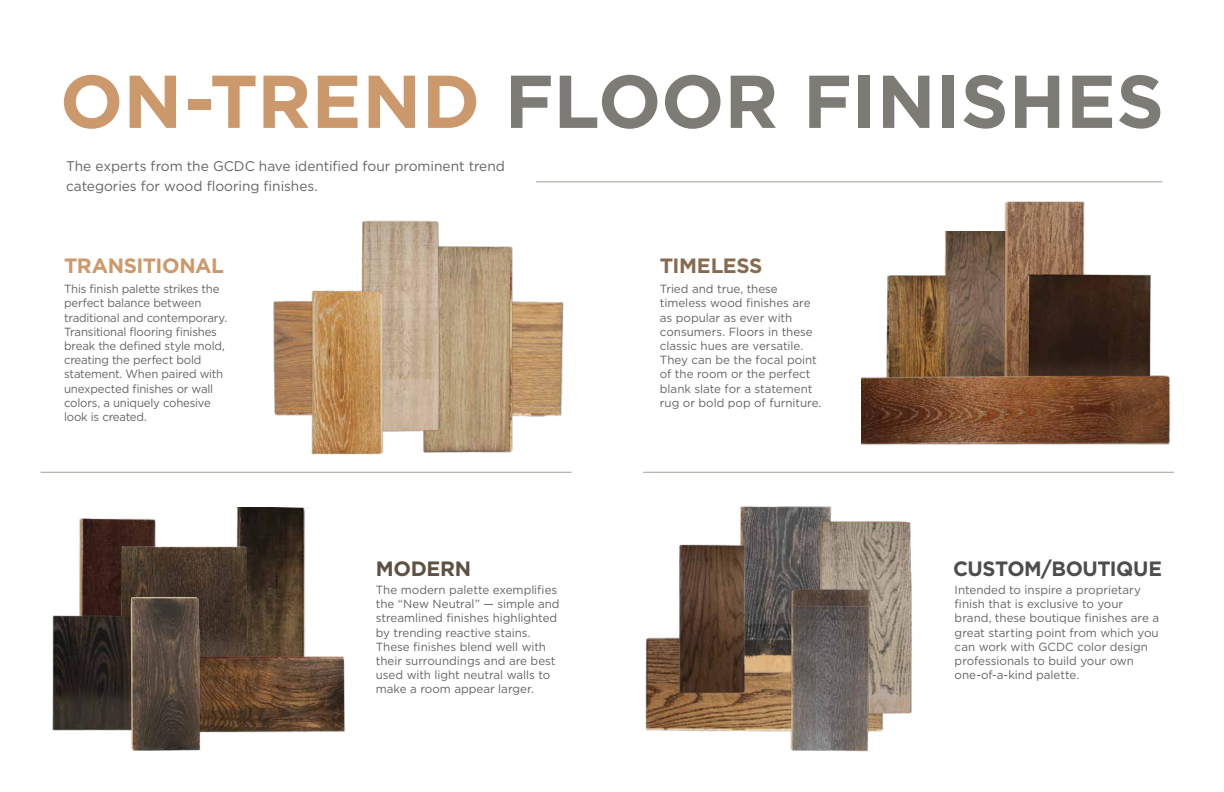
<style>
.page{position:relative;width:1224px;height:792px;background:#fff}
.page>*{position:absolute;margin:0;border:0;box-sizing:border-box;transform-origin:0 0}
.t1{font:700 74.6px "Gotham";color:#7c7b76}
.t2{font:700 20.7px "Gotham";letter-spacing:-.02em;color:#4f4d4b}
.t3{font:700 20.7px "Gotham";letter-spacing:-.025em;color:#cc996d}
.t4{font:700 20.7px "Gotham";letter-spacing:-.02em;color:#876b50}
.t5{font:700 20.7px "Gotham";letter-spacing:-.015em;color:#5e5043}
.t6{font:14px/20px "Gotham";letter-spacing:-.005em;color:#636466}
.t7{font:11.8px/14.2px "Gotham";letter-spacing:-.01em;color:#636466}
.t8{font:11.8px/14.2px "Gotham";letter-spacing:-.01em;color:#636466;scale:.96 1}
.s1{color:#cc996d}
</style>
<div class="page">
<hr style="left:536px;top:182px;width:626px;height:1px;background:#4c3d2a">
<hr style="left:41px;top:472px;width:530px;height:1px;background:#4c3d2a">
<hr style="left:643px;top:472px;width:531px;height:1px;background:#4c3d2a">
<img style="left:886px;top:275px;width:51px;height:91px">
<img style="left:937px;top:231px;width:65px;height:135px">
<img style="left:1002px;top:201px;width:83px;height:165px">
<img style="left:1025px;top:272px;width:126px;height:94px">
<img style="left:861px;top:366px;width:310px;height:79px">
<img style="left:79px;top:518px;width:77px;height:95px">
<img style="left:236px;top:508px;width:73px;height:145px">
<img style="left:120px;top:544px;width:129px;height:109px">
<img style="left:52px;top:613px;width:76px;height:118px">
<img style="left:203px;top:653px;width:142px;height:80px">
<img style="left:128px;top:595px;width:75px;height:156px">
<img style="left:645px;top:637px;width:239px;height:95px">
<img style="left:740px;top:506px;width:92px;height:171px">
<img style="left:813px;top:521px;width:100px;height:195px">
<img style="left:675px;top:542px;width:74px;height:154px">
<img style="left:788px;top:587px;width:84px;height:165px">
<img style="left:273px;top:301px;width:291px;height:116px">
<img style="left:423px;top:246px;width:95px;height:207px">
<img style="left:361px;top:220px;width:84px;height:214px">
<img style="left:309px;top:288px;width:77px;height:167px">
<h1 class="t1" style="left:60px;top:52px;width:1106px"><span class="s1">ON-TREND</span> FLOOR FINISHES</h1>
<p class="t6" style="left:66px;top:155px;width:440px">The experts from the GCDC have identified four prominent trend categories for wood flooring finishes.</p>
<h2 class="t3" style="left:64px;top:252px;width:161px">TRANSITIONAL</h2>
<p class="t8" style="left:64px;top:282px;width:172px">This finish palette strikes the perfect balance between traditional and contemporary.<br>Transitional flooring finishes break the defined style mold, creating the perfect bold statement. When paired with unexpected finishes or wall colors, a uniquely cohesive look is created.</p>
<h2 class="t4" style="left:660px;top:252px;width:104px">TIMELESS</h2>
<p class="t7" style="left:660px;top:282px;width:163px">Tried and true, these timeless wood finishes are as popular as ever with consumers. Floors in these classic hues are versatile.<br>They can be the focal point of the room or the perfect blank slate for a statement rug or bold pop of furniture.</p>
<h2 class="t5" style="left:376px;top:555px;width:97px">MODERN</h2>
<h2 class="t2" style="left:953px;top:555px;width:210px">CUSTOM/BOUTIQUE</h2>
<p class="t7" style="left:376px;top:582px;width:185px">The modern palette exemplifies the “New Neutral” — simple and streamlined finishes highlighted by trending reactive stains.<br>These finishes blend well with their surroundings and are best used with light neutral walls to make a room appear larger.</p>
<p class="t7" style="left:955px;top:582px;width:206px">Intended to inspire a proprietary finish that is exclusive to your brand, these boutique finishes are a great starting point from which you can work with GCDC color design professionals to build your own one-of-a-kind palette.</p>
</div>
